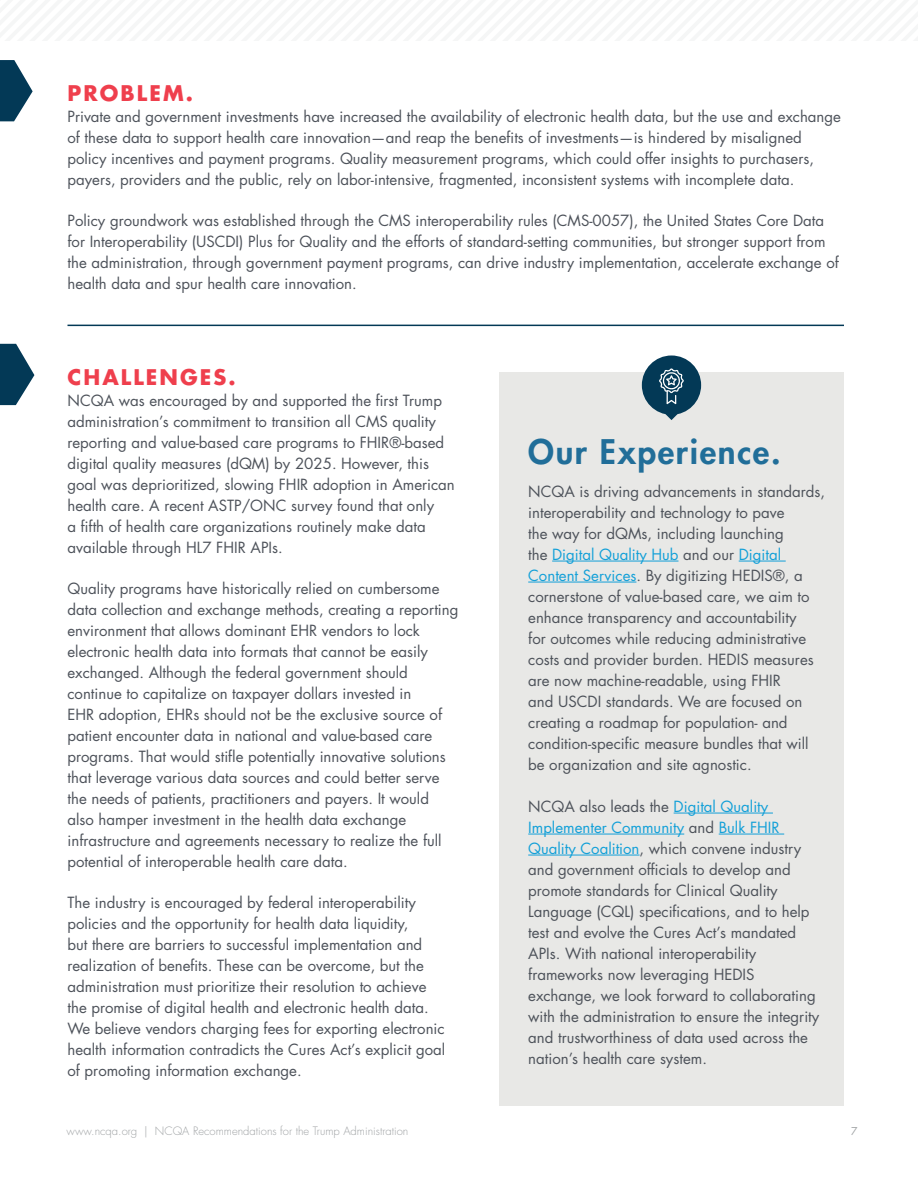
<style>
.page{position:relative;width:918px;height:1188px;background:#fff}
.page>*{position:absolute;margin:0;border:0;box-sizing:border-box;transform-origin:0 0}
.t1{font:800 33px "Futura Std";letter-spacing:.05em;color:#216e99}
.t2{font:700 21px "Futura Std";letter-spacing:.1em;color:#ef3f4d}
.t3{font:15px/21px "Futura Std";color:#4d525a}
.t4{font:300 11.25px "Futura Std";color:#a0a3a5}
.t5{font:10.5px "Futura Std";color:#a0a3a5}
.s1{color:#13a0d8}
</style>
<div class="page">
<div style="left:499px;top:373px;width:345px;height:733px;background:#e8e8e6"></div>
<hr style="left:68px;top:325px;width:776px;height:1px;background:#033956">
<svg style="left:0;top:60px;width:33px;height:61px"></svg>
<svg style="left:0;top:344px;width:34px;height:61px"></svg>
<hr style="left:552px;top:561px;width:127px;height:1px;background:#13a0d8">
<hr style="left:739px;top:561px;width:47px;height:1px;background:#13a0d8">
<hr style="left:528px;top:582px;width:108px;height:1px;background:#13a0d8">
<hr style="left:674px;top:813px;width:99px;height:1px;background:#13a0d8">
<hr style="left:528px;top:834px;width:156px;height:1px;background:#13a0d8">
<hr style="left:719px;top:834px;width:65px;height:1px;background:#13a0d8">
<hr style="left:528px;top:855px;width:112px;height:1px;background:#13a0d8">
<div style="left:642px;top:356px;width:59px;height:59px;background:#033956;border-radius:50%"></div>
<svg style="left:659px;top:368px;width:25px;height:52px"></svg>
<p class="t2" style="left:68px;top:79px;width:127px">PROBLEM.</p>
<p class="t3" style="left:68px;top:106px;width:775px">Private and government investments have increased the availability of electronic health data, but the use and exchange of these data to support health care innovation—and reap the benefits of investments—is hindered by misaligned policy incentives and payment programs. Quality measurement programs, which could offer insights to purchasers, payers, providers and the public, rely on labor-intensive, fragmented, inconsistent systems with incomplete data.</p>
<p class="t3" style="left:68px;top:210px;width:773px">Policy groundwork was established through the CMS interoperability rules (CMS-0057), the United States Core Data for Interoperability (USCDI) Plus for Quality and the efforts of standard-setting communities, but stronger support from the administration, through government payment programs, can drive industry implementation, accelerate exchange of health data and spur health care innovation.</p>
<p class="t2" style="left:68px;top:363px;width:170px">CHALLENGES.</p>
<p class="t3" style="left:68px;top:390px;width:389px">NCQA was encouraged by and supported the first Trump administration’s commitment to transition all CMS quality reporting and value-based care programs to FHIR®-based digital quality measures (dQM) by 2025. However, this goal was deprioritized, slowing FHIR adoption in American health care. A recent ASTP/ONC survey found that only<br>a fifth of health care organizations routinely make data available through HL7 FHIR APIs.</p>
<p class="t3" style="left:68px;top:578px;width:392px">Quality programs have historically relied on cumbersome data collection and exchange methods, creating a reporting environment that allows dominant EHR vendors to lock electronic health data into formats that cannot be easily exchanged. Although the federal government should continue to capitalize on taxpayer dollars invested in<br>EHR adoption, EHRs should not be the exclusive source of patient encounter data in national and value-based care programs. That would stifle potentially innovative solutions that leverage various data sources and could better serve the needs of patients, practitioners and payers. It would also hamper investment in the health data exchange infrastructure and agreements necessary to realize the full potential of interoperable health care data.</p>
<p class="t3" style="left:68px;top:892px;width:379px">The industry is encouraged by federal interoperability policies and the opportunity for health data liquidity,<br>but there are barriers to successful implementation and realization of benefits. These can be overcome, but the administration must prioritize their resolution to achieve the promise of digital health and electronic health data.<br>We believe vendors charging fees for exporting electronic health information contradicts the Cures Act’s explicit goal of promoting information exchange.</p>
<p class="t1" style="left:528px;top:430px;width:254px">Our Experience.</p>
<p class="t3" style="left:528px;top:481px;width:298px">NCQA is driving advancements in standards, interoperability and technology to pave<br>the way for dQMs, including launching<br>the <span class="s1">Digital Quality Hub</span> and our <span class="s1">Digital Content Services</span>. By digitizing HEDIS®, a cornerstone of value-based care, we aim to enhance transparency and accountability<br>for outcomes while reducing administrative costs and provider burden. HEDIS measures are now machine-readable, using FHIR<br>and USCDI standards. We are focused on creating a roadmap for population- and condition-specific measure bundles that will be organization and site agnostic.</p>
<p class="t3" style="left:528px;top:796px;width:293px">NCQA also leads the <span class="s1">Digital Quality Implementer Community</span> and <span class="s1">Bulk FHIR Quality Coalition</span>, which convene industry and government officials to develop and promote standards for Clinical Quality Language (CQL) specifications, and to help test and evolve the Cures Act’s mandated APIs. With national interoperability frameworks now leveraging HEDIS exchange, we look forward to collaborating with the administration to ensure the integrity and trustworthiness of data used across the nation’s health care system.</p>
<p class="t4" style="left:67px;top:1124px;width:343px">www.ncqa.org | NCQA Recommendations for the Trump Administration</p>
<p class="t5" style="left:851px;top:1124px;width:8px">7</p>
</div>
